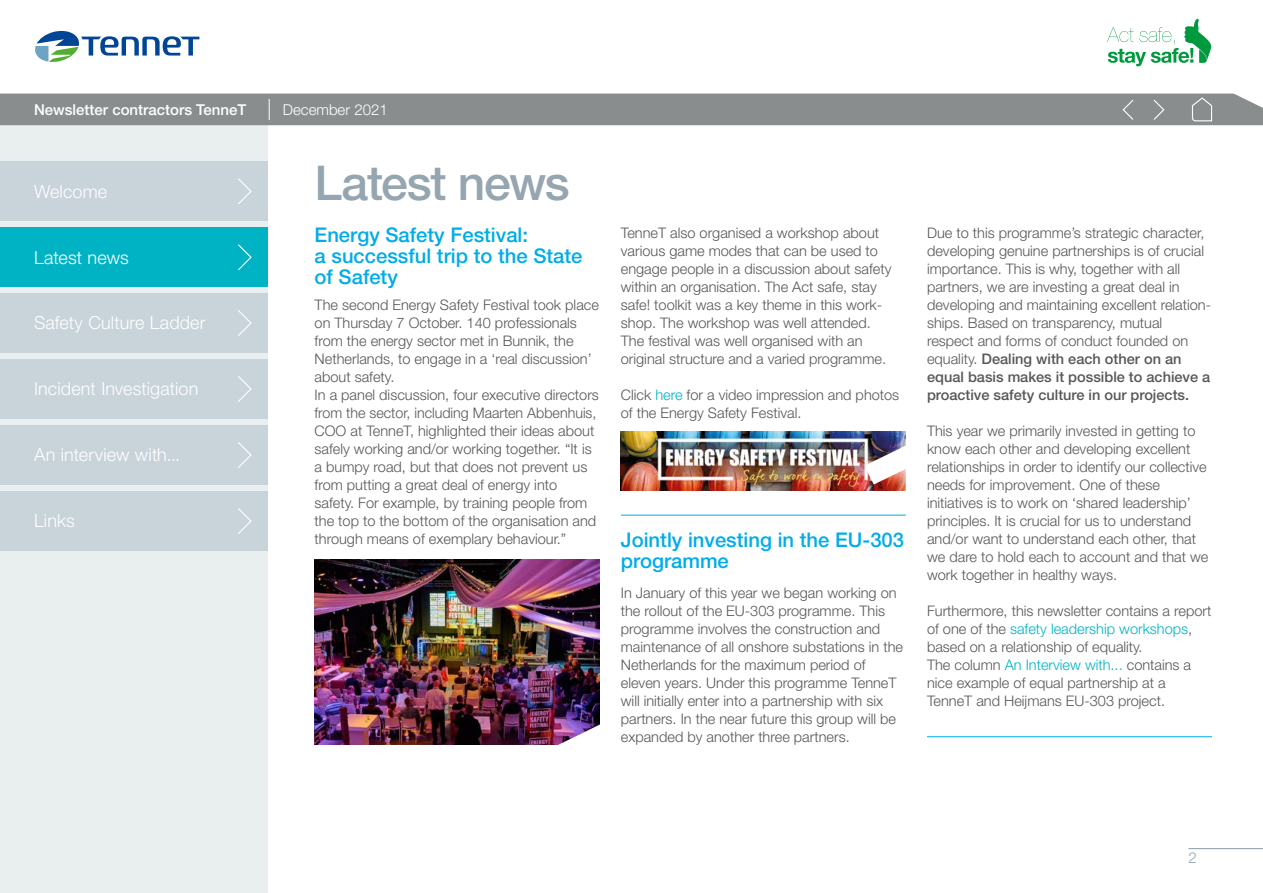
<style>
.page{position:relative;width:1263px;height:893px;background:#fff}
.page>*{position:absolute;margin:0;border:0;box-sizing:border-box;transform-origin:0 0}
.t1{font:500 48px "Helvetica Neue LT Pro";letter-spacing:-.03em;color:#95a6b0}
.t2{font:500 20.25px/21px "Helvetica Neue LT Pro";color:#00ace9}
.t3{font:300 18px "Helvetica Neue LT Pro";letter-spacing:.005em;color:#fff}
.t4{font:500 15px "Helvetica Neue LT Pro";color:#fff}
.t5{font:300 15px "Helvetica Neue LT Pro";color:#fff}
.t6{font:300 15px "Helvetica Neue LT Pro";color:#95a6b0}
.t7{font:300 14.55px/18px "Helvetica Neue LT Pro";color:#575756}
.s1{color:#00b3c4}
.s2{font-weight:500}
</style>
<div class="page">
<div style="left:0;top:125px;width:268px;height:768px;background:#e9eeef"></div>
<div style="left:0;top:162px;width:268px;height:59px;background:#c8d3da"></div>
<svg style="left:238px;top:178px;width:14px;height:26px"></svg>
<div style="left:0;top:293px;width:268px;height:59px;background:#c8d3da"></div>
<div style="left:0;top:227px;width:268px;height:60px;background:#00b3c4"></div>
<div style="left:0;top:359px;width:268px;height:59px;background:#c8d3da"></div>
<svg style="left:238px;top:376px;width:14px;height:26px"></svg>
<svg style="left:238px;top:244px;width:14px;height:27px"></svg>
<svg style="left:238px;top:310px;width:14px;height:26px"></svg>
<div style="left:0;top:425px;width:268px;height:59px;background:#c8d3da"></div>
<div style="left:0;top:491px;width:268px;height:59px;background:#c8d3da"></div>
<svg style="left:238px;top:442px;width:14px;height:26px"></svg>
<svg style="left:238px;top:508px;width:14px;height:26px"></svg>
<div style="left:0;top:94px;width:1263px;height:31px;background:#8a8d8e"></div>
<svg style="left:1107px;top:19px;width:104px;height:47px"></svg>
<hr style="left:1188px;top:848px;width:75px;height:1px;background:#95a6b0">
<svg style="left:35px;top:31px;width:164px;height:31px"></svg>
<img style="left:315px;top:560px;width:285px;height:185px">
<img style="left:621px;top:432px;width:285px;height:59px">
<svg style="left:555px;top:724px;width:45px;height:21px"></svg>
<img style="left:864px;top:443px;width:42px;height:41px">
<hr style="left:621px;top:515px;width:285px;height:1px;background:#00ace9">
<hr style="left:927px;top:736px;width:285px;height:1px;background:#00ace9">
<p class="t4" style="left:34px;top:101px;width:214px">Newsletter contractors TenneT</p>
<p class="t5" style="left:283px;top:100px;width:106px">December 2021</p>
<p class="t3" style="left:34px;top:180px;width:75px">Welcome</p>
<p class="t3" style="left:34px;top:246px;width:96px">Latest news</p>
<p class="t3" style="left:34px;top:312px;width:173px">Safety Culture Ladder</p>
<p class="t3" style="left:34px;top:378px;width:166px">Incident Investigation</p>
<p class="t3" style="left:34px;top:444px;width:148px">An interview with...</p>
<p class="t3" style="left:34px;top:510px;width:42px">Links</p>
<h1 class="t1" style="left:315px;top:154px;width:257px">Latest news</h1>
<h2 class="t2" style="left:315px;top:224px;width:269px">Energy Safety Festival:<br>a successful trip to the State of Safety</h2>
<p class="t7" style="left:315px;top:295px;width:286px">The second Energy Safety Festival took place on Thursday 7 October. 140 professionals from the energy sector met in Bunnik, the Netherlands, to engage in a ‘real discussion’ about safety.<br>In a panel discussion, four executive directors from the sector, including Maarten Abbenhuis, COO at TenneT, highlighted their ideas about safely working and/or working together. “It is a bumpy road, but that does not prevent us from putting a great deal of energy into safety. For example, by training people from the top to the bottom of the organisation and through means of exemplary behaviour.”</p>
<p class="t7" style="left:621px;top:223px;width:272px">TenneT also organised a workshop about various game modes that can be used to engage people in a discussion about safety within an organisation. The Act safe, stay safe! toolkit was a key theme in this work&shy;shop. The workshop was well attended.<br>The festival was well organised with an original structure and a varied programme.</p>
<p class="t7" style="left:621px;top:385px;width:280px">Click <span class="s1">here</span> for a video impression and photos of the Energy Safety Festival.</p>
<h2 class="t2" style="left:621px;top:529px;width:285px">Jointly investing in the EU-303 programme</h2>
<p class="t7" style="left:621px;top:583px;width:284px">In January of this year we began working on the rollout of the EU-303 programme. This programme involves the construction and maintenance of all onshore substations in the Netherlands for the maximum period of eleven years. Under this programme TenneT will initially enter into a partnership with six partners. In the near future this group will be expanded by another three partners.</p>
<p class="t7" style="left:927px;top:223px;width:286px">Due to this programme’s strategic character, developing genuine partnerships is of crucial importance. This is why, together with all partners, we are investing a great deal in developing and maintaining excellent relation&shy;ships. Based on transparency, mutual respect and forms of conduct founded on equality. <span class="s2">Dealing with each other on an equal basis makes it possible to achieve a proactive safety culture in our projects.</span></p>
<p class="t7" style="left:927px;top:421px;width:283px">This year we primarily invested in getting to know each other and developing excellent relationships in order to identify our collective needs for improvement. One of these initiatives is to work on ‘shared leadership’ principles. It is crucial for us to understand and/or want to understand each other, that we dare to hold each to account and that we work together in healthy ways.</p>
<p class="t7" style="left:927px;top:601px;width:286px">Furthermore, this newsletter contains a report of one of the <span class="s1">safety leadership workshops</span>, based on a relationship of equality.<br>The column <span class="s1">An Interview with...</span> contains a nice example of equal partnership at a TenneT and Heijmans EU-303 project.</p>
<p class="t6" style="left:1188px;top:849px;width:10px">2</p>
</div>
